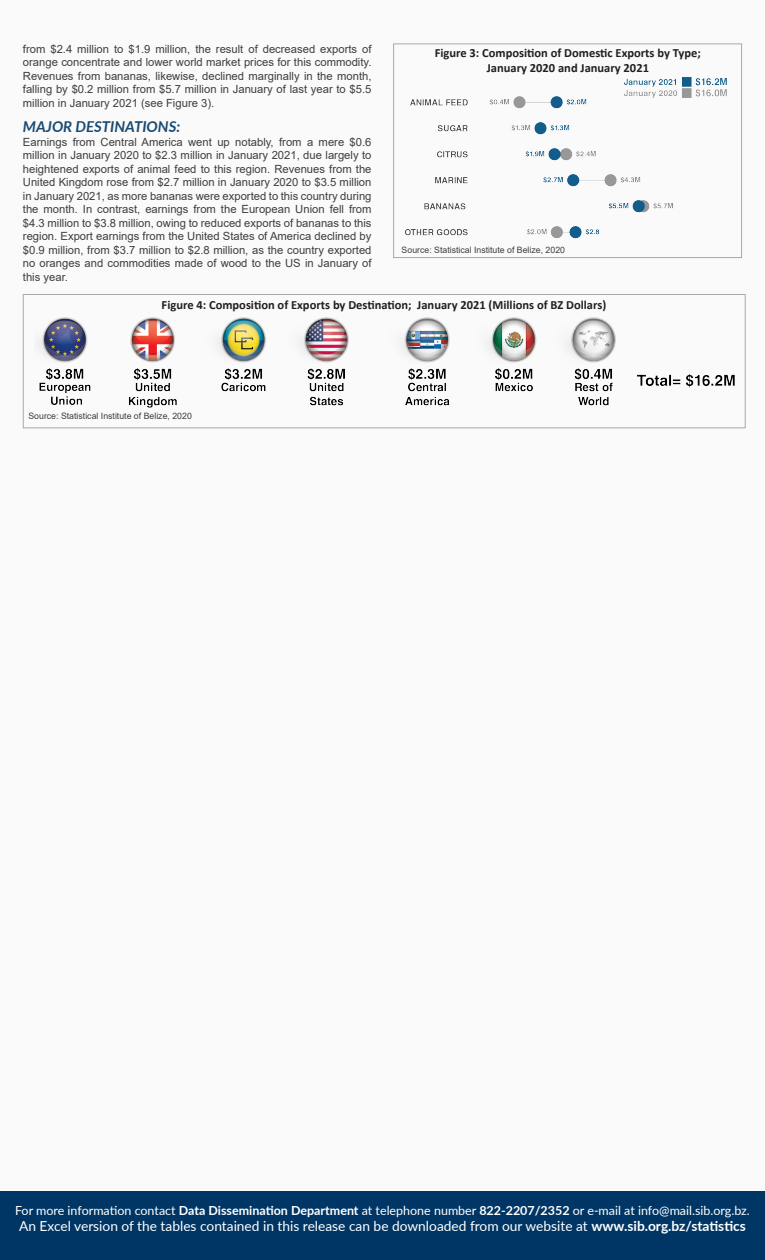
<style>
.page{position:relative;width:765px;height:1260px;background:#fbfafa}
.page>*{position:absolute;margin:0;border:0;box-sizing:border-box;transform-origin:0 0}
.Decreasing_Increasin{font:italic 700 15px "Lato";color:#1a4a74}
.t1{font:13.75px "Lato";color:#fff}
.Figure_Headings{font:700 12.5px "Calibri";color:#231f20}
.t2{font:12.5px "Lato";color:#fff}
.Text{font:11.25px/13.5px "Arial";color:#3e3e3f;text-align:justify}
.Source{font:8.75px "Arial";color:#3e3e3f}
.s1{font-weight:700}
</style>
<div class="page">
<div style="left:0;top:1192px;width:765px;height:68px;background:#003665"></div>
<div style="left:393px;top:44px;width:349px;height:214px;border:1px solid #a9a9a9"></div>
<img style="left:405px;top:77px;width:322px;height:162px">
<img style="left:39px;top:317px;width:696px;height:91px">
<div style="left:23px;top:294px;width:723px;height:134px;border:1px solid #a9a9a9"></div>
<p class="Text" style="left:23px;top:42px;width:350px">from $2.4 million to $1.9 million, the result of decreased exports of orange concentrate and lower world market prices for this commodity.<br>Revenues from bananas, likewise, declined marginally in the month, falling by $0.2 million from $5.7 million in January of last year to $5.5 million in January 2021 (see Figure 3).</p>
<p class="Decreasing_Increasin" style="left:23px;top:116px;width:159px">MAJOR DESTINATIONS:</p>
<p class="Text" style="left:23px;top:135px;width:350px">Earnings from Central America went up notably, from a mere $0.6 million in January 2020 to $2.3 million in January 2021, due largely to heightened exports of animal feed to this region. Revenues from the United Kingdom rose from $2.7 million in January 2020 to $3.5 million in January 2021, as more bananas were exported to this country during the month. In contrast, earnings from the European Union fell from $4.3 million to $3.8 million, owing to reduced exports of bananas to this region. Export earnings from the United States of America declined by $0.9 million, from $3.7 million to $2.8 million, as the country exported no oranges and commodities made of wood to the US in January of this year.</p>
<p class="Figure_Headings" style="left:435px;top:44px;width:268px">Figure 3: Composition of Domestic Exports by Type;</p>
<p class="Figure_Headings" style="left:487px;top:59px;width:164px">January 2020 and January 2021</p>
<p class="Source" style="left:402px;top:244px;width:165px">Source: Statistical Institute of Belize, 2020</p>
<p class="Figure_Headings" style="left:162px;top:296px;width:446px">Figure 4: Composition of Exports by Destination; January 2021 (Millions of BZ Dollars)</p>
<p class="Source" style="left:28px;top:410px;width:165px">Source: Statistical Institute of Belize, 2020</p>
<p class="t2" style="left:15px;top:1201px;width:736px">For more information contact <span class="s1">Data Dissemination Department</span> at telephone number <span class="s1">822-2207/2352</span> or e-mail at info@mail.sib.org.bz.</p>
<p class="t1" style="left:19px;top:1216px;width:728px">An Excel version of the tables contained in this release can be downloaded from our website at <span class="s1">www.sib.org.bz/statistics</span></p>
</div>
